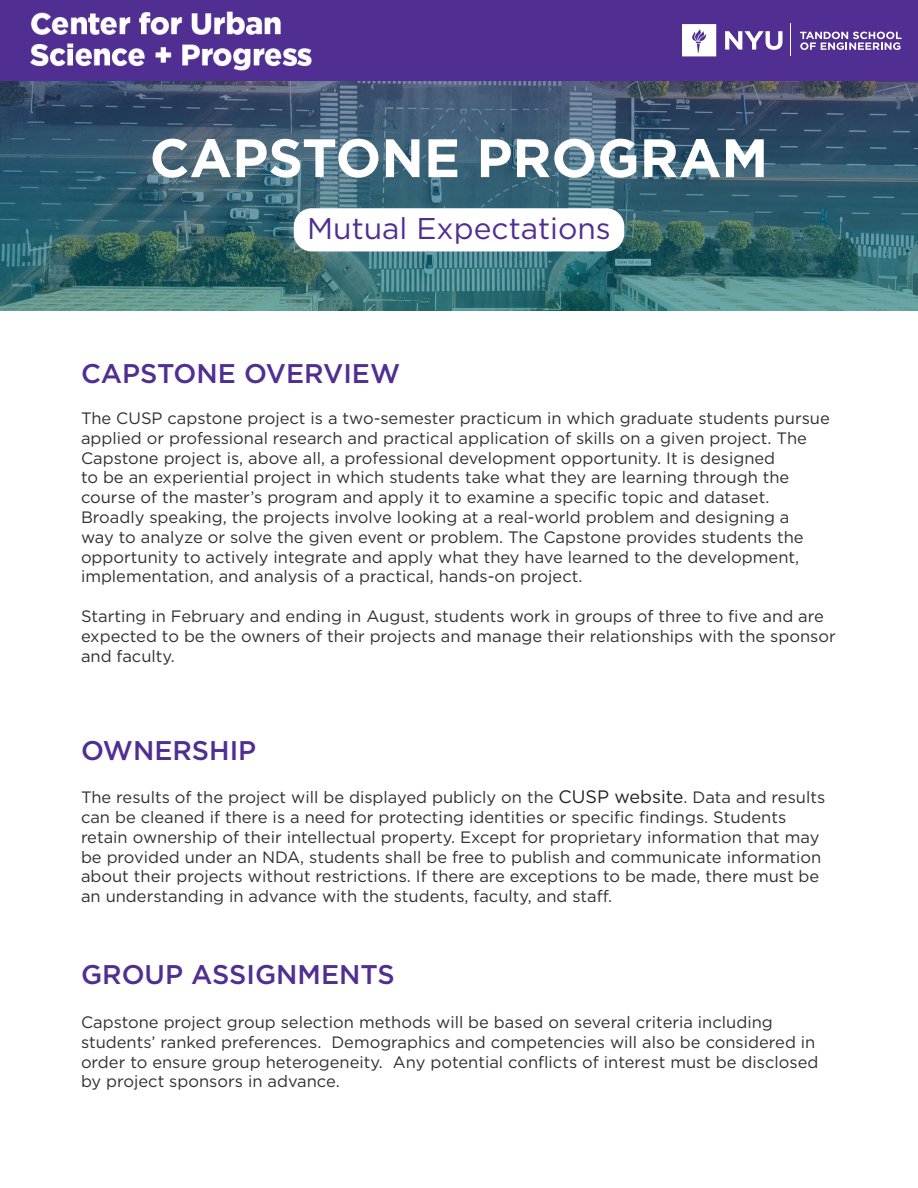
<style>
.page{position:relative;width:918px;height:1188px;background:#fff}
.page>*{position:absolute;margin:0;border:0;box-sizing:border-box;transform-origin:0 0}
.t1{font:700 54px "Gotham";color:#fff}
.t2{font:30px "Gotham";color:#502e92}
.t3{font:500 27px "Gotham";color:#502e92}
.t4{font:16.5px/19.8px "Gotham";color:#312f30}
.s1{font-size:18px;color:#231f20}
</style>
<div class="page">
<svg style="left:0;top:81px;width:918px;height:229px;background:#3b6473"></svg>
<div style="left:0;top:0;width:918px;height:81px;background:#502e92"></div>
<img style="left:30px;top:11px;width:282px;height:60px">
<hr style="left:791px;top:24px;width:1px;height:32px;background:#fff">
<svg style="left:725px;top:31px;width:58px;height:19px"></svg>
<svg style="left:682px;top:24px;width:34px;height:32px"></svg>
<svg style="left:800px;top:32px;width:102px;height:18px"></svg>
<div style="left:294px;top:208px;width:330px;height:43px;background:#fff;border-radius:18px"></div>
<p class="t1" style="left:150px;top:122px;width:620px">CAPSTONE PROGRAM</p>
<p class="t2" style="left:307px;top:209px;width:305px">Mutual Expectations</p>
<p class="t3" style="left:81px;top:356px;width:321px">CAPSTONE OVERVIEW</p>
<p class="t4" style="left:81px;top:408px;width:750px">The CUSP capstone project is a two-semester practicum in which graduate students pursue applied or professional research and practical application of skills on a given project. The Capstone project is, above all, a professional development opportunity. It is designed<br>to be an experiential project in which students take what they are learning through the course of the master’s program and apply it to examine a specific topic and dataset.<br>Broadly speaking, the projects involve looking at a real-world problem and designing a<br>way to analyze or solve the given event or problem. The Capstone provides students the opportunity to actively integrate and apply what they have learned to the development, implementation, and analysis of a practical, hands-on project.</p>
<p class="t4" style="left:81px;top:606px;width:756px">Starting in February and ending in August, students work in groups of three to five and are expected to be the owners of their projects and manage their relationships with the sponsor and faculty.</p>
<p class="t3" style="left:81px;top:733px;width:177px">OWNERSHIP</p>
<p class="t4" style="left:81px;top:787px;width:746px">The results of the project will be displayed publicly on the <span class="s1">CUSP website</span>. Data and results can be cleaned if there is a need for protecting identities or specific findings. Students retain ownership of their intellectual property. Except for proprietary information that may be provided under an NDA, students shall be free to publish and communicate information about their projects without restrictions. If there are exceptions to be made, there must be an understanding in advance with the students, faculty, and staff.</p>
<p class="t3" style="left:81px;top:957px;width:315px">GROUP ASSIGNMENTS</p>
<p class="t4" style="left:81px;top:1012px;width:739px">Capstone project group selection methods will be based on several criteria including students’ ranked preferences. Demographics and competencies will also be considered in order to ensure group heterogeneity. Any potential conflicts of interest must be disclosed by project sponsors in advance.</p>
</div>
